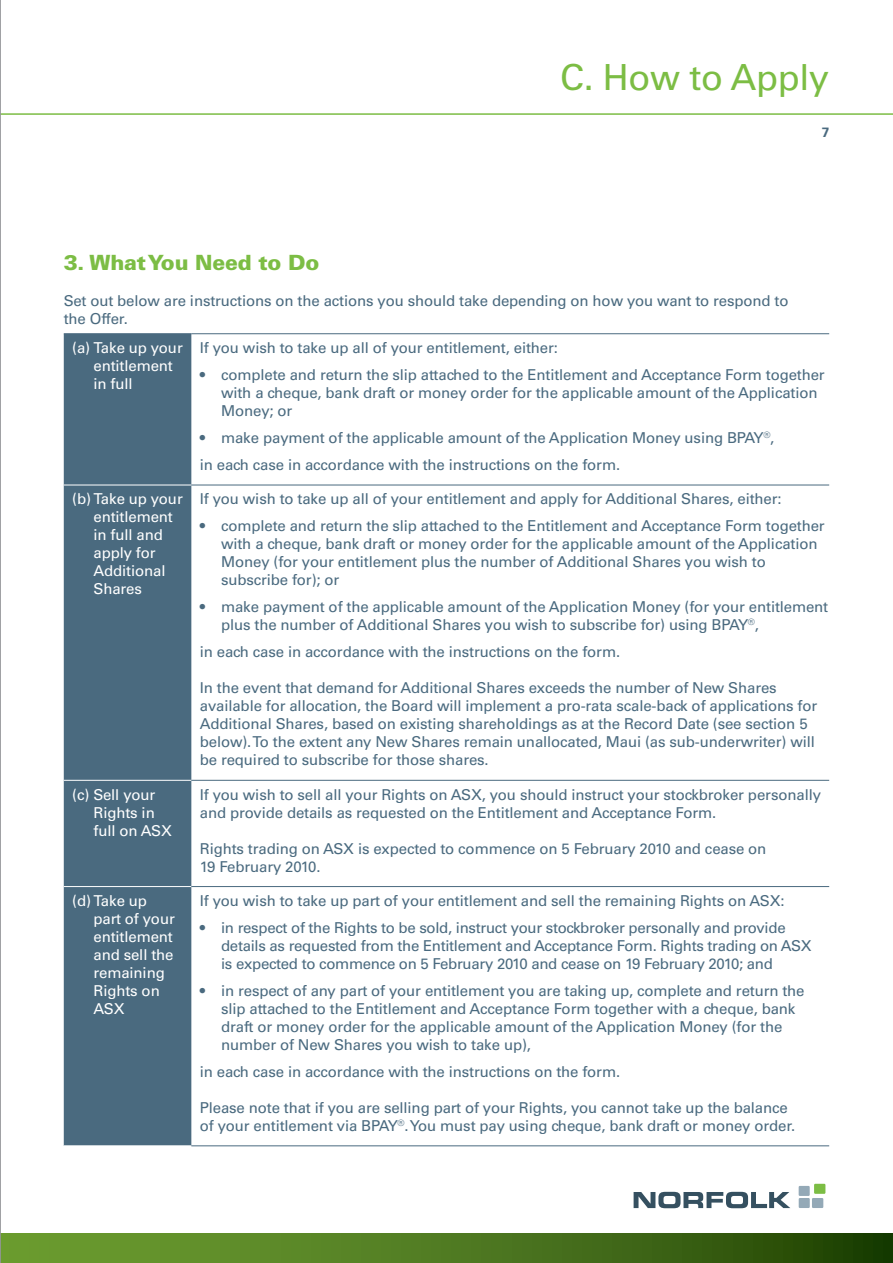
<style>
.page{position:relative;width:893px;height:1263px;background:#fff}
.page>*{position:absolute;margin:0;border:0;box-sizing:border-box;transform-origin:0 0}
.t1{font:36px "Univers LT Std";letter-spacing:-.01em;color:#7cbd44}
.t2{font:900 21px "Univers LT Std";letter-spacing:-.01em;color:#7cbd44}
.t3{font:15px/18px "Univers LT Std";letter-spacing:-.01em;color:#4a6a7f}
.t4{font:15px/18px "Univers LT Std";letter-spacing:-.01em;color:#fff}
.t5{font:700 13.5px "Univers LT Std";color:#4a6a7f}
</style>
<div class="page">
<div style="left:799px;top:1186px;width:11px;height:10px;background:#94a9b7"></div>
<div style="left:814px;top:1184px;width:11px;height:10px;background:#7cbd44"></div>
<div style="left:812px;top:1198px;width:11px;height:10px;background:#94a9b7"></div>
<div style="left:799px;top:1198px;width:11px;height:10px;background:#94a9b7"></div>
<svg style="left:634px;top:1192px;width:156px;height:16px"></svg>
<div style="left:0;top:1233px;width:893px;height:30px;background:linear-gradient(to right,#74a535,#234607)"></div>
<hr style="left:0;top:113px;width:893px;height:2px;background:#7cbd44">
<hr style="left:0;top:0;width:1px;height:1263px;background:#939598">
<div style="left:64px;top:334px;width:127px;height:811px;background:#4a6a7f"></div>
<hr style="left:64px;top:485px;width:127px;height:1px;background:#fff">
<hr style="left:64px;top:780px;width:127px;height:1px;background:#fff">
<hr style="left:64px;top:886px;width:127px;height:1px;background:#fff">
<hr style="left:64px;top:333px;width:127px;height:1px;background:#4a6a7f">
<hr style="left:191px;top:333px;width:638px;height:1px;background:#4a6a7f">
<hr style="left:191px;top:485px;width:638px;height:1px;background:#4a6a7f">
<hr style="left:191px;top:780px;width:638px;height:1px;background:#4a6a7f">
<hr style="left:191px;top:886px;width:638px;height:1px;background:#4a6a7f">
<hr style="left:191px;top:1145px;width:638px;height:1px;background:#4a6a7f">
<h1 class="t1" style="left:560px;top:56px;width:271px">C. How to Apply</h1>
<p class="t5" style="left:822px;top:125px;width:9px">7</p>
<h2 class="t2" style="left:64px;top:250px;width:257px">3. What You Need to Do</h2>
<p class="t3" style="left:64px;top:292px;width:726px">Set out below are instructions on the actions you should take depending on how you want to respond to the Offer.</p>
<p class="t4" style="left:94px;top:339px;width:91px;text-indent:-21px">(a) Take up your entitlement in full</p>
<p class="t3" style="left:200px;top:339px;width:360px">If you wish to take up all of your entitlement, either:</p>
<p class="t3" style="left:221px;top:366px;width:605px;text-indent:-21px">• complete and return the slip attached to the Entitlement and Acceptance Form together with a cheque, bank draft or money order for the applicable amount of the Application<br>Money; or</p>
<p class="t3" style="left:200px;top:424px;width:576px;line-height:27px">• make payment of the applicable amount of the Application Money using BPAY<sup>®</sup>, in each case in accordance with the instructions on the form.</p>
<p class="t4" style="left:94px;top:490px;width:91px;text-indent:-21px">(b) Take up your entitlement in full and apply for<br>Additional<br>Shares</p>
<p class="t3" style="left:200px;top:490px;width:583px">If you wish to take up all of your entitlement and apply for Additional Shares, either:</p>
<p class="t3" style="left:221px;top:517px;width:605px;text-indent:-21px">• complete and return the slip attached to the Entitlement and Acceptance Form together with a cheque, bank draft or money order for the applicable amount of the Application Money (for your entitlement plus the number of Additional Shares you wish to subscribe for); or</p>
<p class="t3" style="left:221px;top:598px;width:609px;text-indent:-21px">• make payment of the applicable amount of the Application Money (for your entitlement plus the number of Additional Shares you wish to subscribe for) using BPAY<sup>®</sup>,</p>
<p class="t3" style="left:200px;top:643px;width:422px">in each case in accordance with the instructions on the form.</p>
<p class="t3" style="left:200px;top:679px;width:619px">In the event that demand for Additional Shares exceeds the number of New Shares available for allocation, the Board will implement a pro-rata scale-back of applications for Additional Shares, based on existing shareholdings as at the Record Date (see section 5 below). To the extent any New Shares remain unallocated, Maui (as sub-underwriter) will be required to subscribe for those shares.</p>
<p class="t4" style="left:94px;top:785px;width:80px;text-indent:-21px">(c) Sell your<br>Rights in full on ASX</p>
<p class="t3" style="left:200px;top:785px;width:623px">If you wish to sell all your Rights on ASX, you should instruct your stockbroker personally and provide details as requested on the Entitlement and Acceptance Form.</p>
<p class="t3" style="left:200px;top:839px;width:568px">Rights trading on ASX is expected to commence on 5 February 2010 and cease on<br>19 February 2010.</p>
<p class="t4" style="left:94px;top:892px;width:83px;text-indent:-21px">(d) Take up part of your entitlement and sell the remaining<br>Rights on<br>ASX</p>
<p class="t3" style="left:200px;top:892px;width:586px">If you wish to take up part of your entitlement and sell the remaining Rights on ASX:</p>
<p class="t3" style="left:221px;top:919px;width:592px;text-indent:-21px">• in respect of the Rights to be sold, instruct your stockbroker personally and provide details as requested from the Entitlement and Acceptance Form. Rights trading on ASX is expected to commence on 5 February 2010 and cease on 19 February 2010; and</p>
<p class="t3" style="left:221px;top:982px;width:585px;text-indent:-21px">• in respect of any part of your entitlement you are taking up, complete and return the slip attached to the Entitlement and Acceptance Form together with a cheque, bank draft or money order for the applicable amount of the Application Money (for the number of New Shares you wish to take up),</p>
<p class="t3" style="left:200px;top:1063px;width:422px">in each case in accordance with the instructions on the form.</p>
<p class="t3" style="left:200px;top:1099px;width:597px">Please note that if you are selling part of your Rights, you cannot take up the balance of your entitlement via BPAY<sup>®</sup>. You must pay using cheque, bank draft or money order.</p>
</div>
